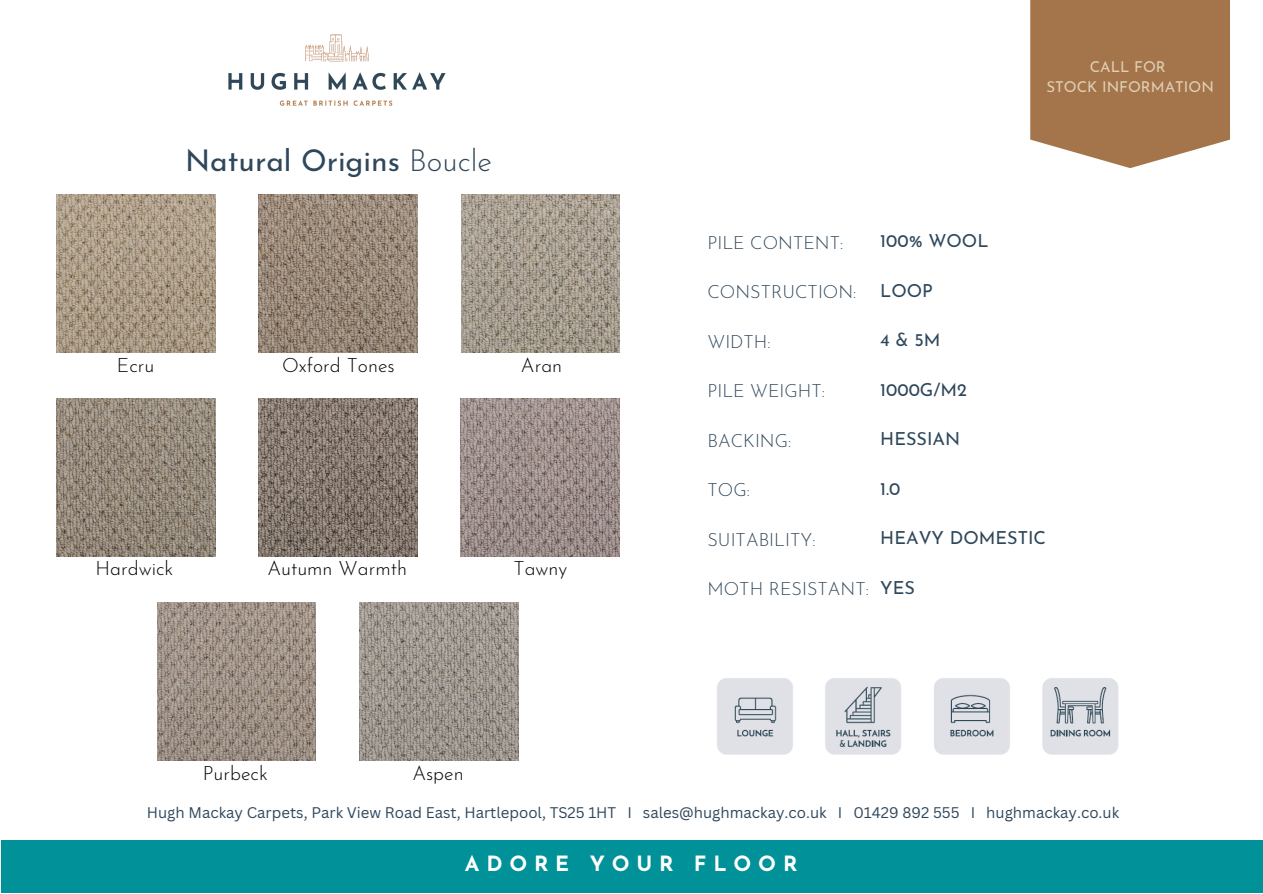
<style>
.page{position:relative;width:1263px;height:894px;background:#fff}
.page>*{position:absolute;margin:0;border:0;box-sizing:border-box;transform-origin:0 0}
.t1{font:30px "Josefin Sans";color:#2e475b}
.t2{font:700 21px "Josefin Sans";letter-spacing:.325em;color:#fff}
.t3{font:300 19.5px "Josefin Sans";color:#000}
.t4{font:300 18px "Josefin Sans";color:#2e475b}
.t5{font:18px "Josefin Sans";color:#2e475b}
.t6{font:15px "Canva Sans";color:#2e475b}
.t7{font:15px "Josefin Sans";color:#e0cfb5}
.s1{font-weight:300}
</style>
<div class="page">
<svg style="left:1030px;top:0;width:200px;height:168px;background:#ac815b"></svg>
<div style="left:1px;top:840px;width:1262px;height:52px;background:#009199"></div>
<img style="left:57px;top:195px;width:158px;height:157px">
<img style="left:259px;top:195px;width:158px;height:157px">
<img style="left:461px;top:195px;width:159px;height:157px">
<img style="left:57px;top:398px;width:158px;height:158px">
<img style="left:259px;top:398px;width:158px;height:158px">
<img style="left:461px;top:398px;width:158px;height:158px">
<img style="left:228px;top:34px;width:218px;height:72px">
<img style="left:717px;top:678px;width:402px;height:77px">
<img style="left:157px;top:602px;width:159px;height:158px">
<img style="left:360px;top:602px;width:158px;height:158px">
<p class="t1" style="left:185px;top:149px;width:308px">Natural Origins <span class="s1">Boucle</span></p>
<p class="t3" style="left:117px;top:357px;width:39px">Ecru</p>
<p class="t3" style="left:282px;top:357px;width:114px">Oxford Tones</p>
<p class="t3" style="left:521px;top:357px;width:43px">Aran</p>
<p class="t3" style="left:96px;top:560px;width:79px">Hardwick</p>
<p class="t3" style="left:267px;top:560px;width:141px">Autumn Warmth</p>
<p class="t3" style="left:513px;top:560px;width:55px">Tawny</p>
<p class="t3" style="left:203px;top:764px;width:67px">Purbeck</p>
<p class="t3" style="left:412px;top:764px;width:53px">Aspen</p>
<p class="t7" style="left:1090px;top:61px;width:77px">CALL FOR</p>
<p class="t7" style="left:1046px;top:81px;width:169px">STOCK INFORMATION</p>
<p class="t4" style="left:707px;top:235px;width:137px">PILE CONTENT:</p>
<p class="t4" style="left:707px;top:284px;width:150px">CONSTRUCTION:</p>
<p class="t4" style="left:707px;top:334px;width:65px">WIDTH:</p>
<p class="t4" style="left:707px;top:383px;width:119px">PILE WEIGHT:</p>
<p class="t4" style="left:707px;top:433px;width:85px">BACKING:</p>
<p class="t4" style="left:707px;top:482px;width:44px">TOG:</p>
<p class="t4" style="left:707px;top:532px;width:110px">SUITABILITY:</p>
<p class="t4" style="left:707px;top:581px;width:163px">MOTH RESISTANT:</p>
<p class="t5" style="left:880px;top:234px;width:110px">100% WOOL</p>
<p class="t5" style="left:880px;top:283px;width:54px">LOOP</p>
<p class="t5" style="left:880px;top:333px;width:62px">4&amp;5M</p>
<p class="t5" style="left:880px;top:382px;width:88px">1000G/M2</p>
<p class="t5" style="left:880px;top:432px;width:81px">HESSIAN</p>
<p class="t5" style="left:880px;top:481px;width:22px">1.0</p>
<p class="t5" style="left:880px;top:530px;width:167px">HEAVY DOMESTIC</p>
<p class="t5" style="left:880px;top:580px;width:36px">YES</p>
<p class="t6" style="left:147px;top:801px;width:974px">Hugh Mackay Carpets, Park View Road East, Hartlepool, TS25 1HT I sales@hughmackay.co.uk I 01429 892 555 I hughmackay.co.uk</p>
<p class="t2" style="left:465px;top:855px;width:334px">ADORE YOUR FLOOR</p>
</div>
